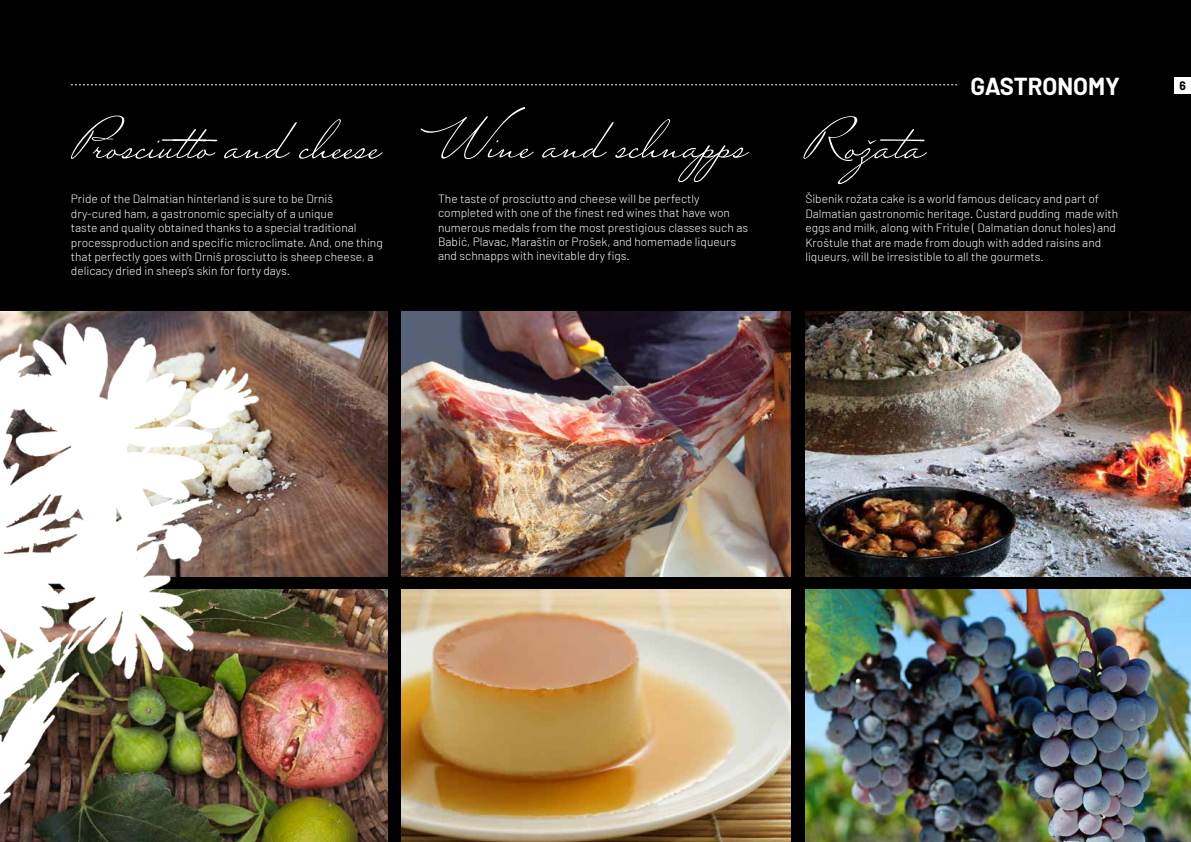
<style>
.page{position:relative;width:1191px;height:842px;background:#000}
.page>*{position:absolute;margin:0;border:0;box-sizing:border-box;transform-origin:0 0}
.t1{font:60px "Mr Sheffield";color:#fff}
.t2{font:59px "Mr Sheffield";color:#fff}
.t3{font:700 24px "Barlow";color:#fff}
.t4{font:300 12px/14.4px "Barlow";color:#fff}
.t5{font:700 12px "Barlow";color:#000}
</style>
<div class="page">
<img style="left:339px;top:312px;width:48px;height:265px">
<img style="left:401px;top:312px;width:390px;height:265px">
<img style="left:805px;top:312px;width:386px;height:265px">
<img style="left:401px;top:590px;width:390px;height:252px">
<img style="left:805px;top:590px;width:386px;height:252px">
<img style="left:339px;top:590px;width:48px;height:252px">
<div style="left:1174px;top:77px;width:17px;height:17px;background:#fff"></div>
<img style="left:0;top:311px;width:339px;height:531px">
<svg style="left:71px;top:85px;width:886px;height:1px"></svg>
<h1 class="t1" style="left:71px;top:102px;width:313px">Prosciutto and cheese</h1>
<p class="t4" style="left:71px;top:192px;width:313px">Pride of the Dalmatian hinterland is sure to be Drniš dry-cured ham, a gastronomic specialty of a unique<br>taste and quality obtained thanks to a special traditional processproduction and specific microclimate. And, one thing that perfectly goes with Drniš prosciutto is sheep cheese, a delicacy dried in sheep’s skin for forty days.</p>
<h2 class="t2" style="left:438px;top:102px;width:312px">Wine and schnapps</h2>
<p class="t4" style="left:438px;top:191px;width:311px">The taste of prosciutto and cheese will be perfectly completed with one of the finest red wines that have won numerous medals from the most prestigious classes such as Babić, Plavac, Maraštin or Prošek, and homemade liqueurs and schnapps with inevitable dry figs.</p>
<h3 class="t3" style="left:970px;top:71px;width:151px">GASTRONOMY</h3>
<p class="t5" style="left:1179px;top:78px;width:8px">6</p>
<h1 class="t1" style="left:805px;top:102px;width:138px">Rožata</h1>
<p class="t4" style="left:805px;top:192px;width:314px">Šibenik rožata cake is a world famous delicacy and part of Dalmatian gastronomic heritage. Custard pudding made with eggs and milk, along with Fritule ( Dalmatian donut holes) and Kroštule that are made from dough with added raisins and liqueurs, will be irresistible to all the gourmets.</p>
</div>
